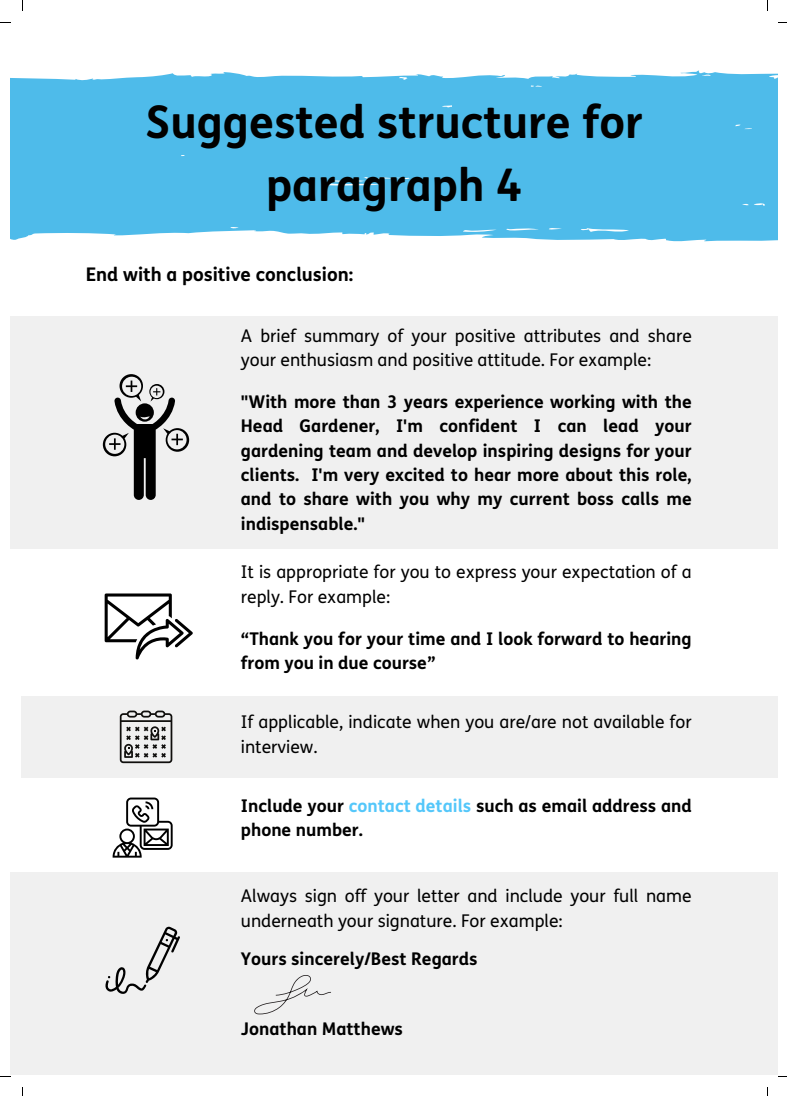
<style>
.page{position:relative;width:787px;height:1096px;background:#fff}
.page>*{position:absolute;margin:0;border:0;box-sizing:border-box;transform-origin:0 0}
.t1{font:700 45px/62.9px "FS Me";color:#000;text-align:center}
.t2{font:700 18.75px "FS Me";color:#000}
.t3{font:700 17.5px/24.4px "FS Me";color:#000}
.t4{font:17.5px/24.4px "FS Me";color:#000}
.s1{color:#54c7fa}
</style>
<div class="page">
<svg style="left:10px;top:70px;width:768px;height:172px;background:#5bc0eb"></svg>
<div style="left:10px;top:316px;width:768px;height:233px;background:#f0f0f0"></div>
<svg style="left:103px;top:374px;width:86px;height:126px"></svg>
<svg style="left:105px;top:593px;width:88px;height:67px"></svg>
<div style="left:22px;top:695px;width:756px;height:82px;background:#f0f0f0"></div>
<svg style="left:120px;top:710px;width:52px;height:53px"></svg>
<div style="left:10px;top:872px;width:768px;height:203px;background:#f0f0f0"></div>
<svg style="left:113px;top:797px;width:60px;height:60px"></svg>
<svg style="left:105px;top:926px;width:75px;height:68px"></svg>
<svg style="left:254px;top:975px;width:77px;height:39px"></svg>
<p class="t1" style="left:145px;top:92px;width:499px">Suggested structure for paragraph 4</p>
<p class="t2" style="left:86px;top:264px;width:269px">End with a positive conclusion:</p>
<p class="t4" style="left:241px;top:324px;width:452px">A brief summary of your positive attributes and share your enthusiasm and positive attitude. For example:</p>
<p class="t3" style="left:241px;top:390px;width:452px;text-align:justify">"With more than 3 years experience working with the Head Gardener, I'm confident I can lead your gardening team and develop inspiring designs for your clients. I'm very excited to hear more about this role, and to share with you why my current boss calls me indispensable."</p>
<p class="t4" style="left:241px;top:560px;width:452px">It is appropriate for you to express your expectation of a reply. For example:</p>
<p class="t3" style="left:241px;top:626px;width:452px">“Thank you for your time and I look forward to hearing from you in due course”</p>
<p class="t4" style="left:241px;top:710px;width:452px">If applicable, indicate when you are/are not available for interview.</p>
<p class="t3" style="left:241px;top:794px;width:452px">Include your <span class="s1">contact details</span> such as email address and phone number.</p>
<p class="t4" style="left:241px;top:884px;width:452px">Always sign off your letter and include your full name underneath your signature. For example:</p>
<p class="t3" style="left:241px;top:947px;width:238px">Yours sincerely/Best Regards</p>
<p class="t3" style="left:241px;top:1017px;width:164px">Jonathan Matthews</p>
</div>
